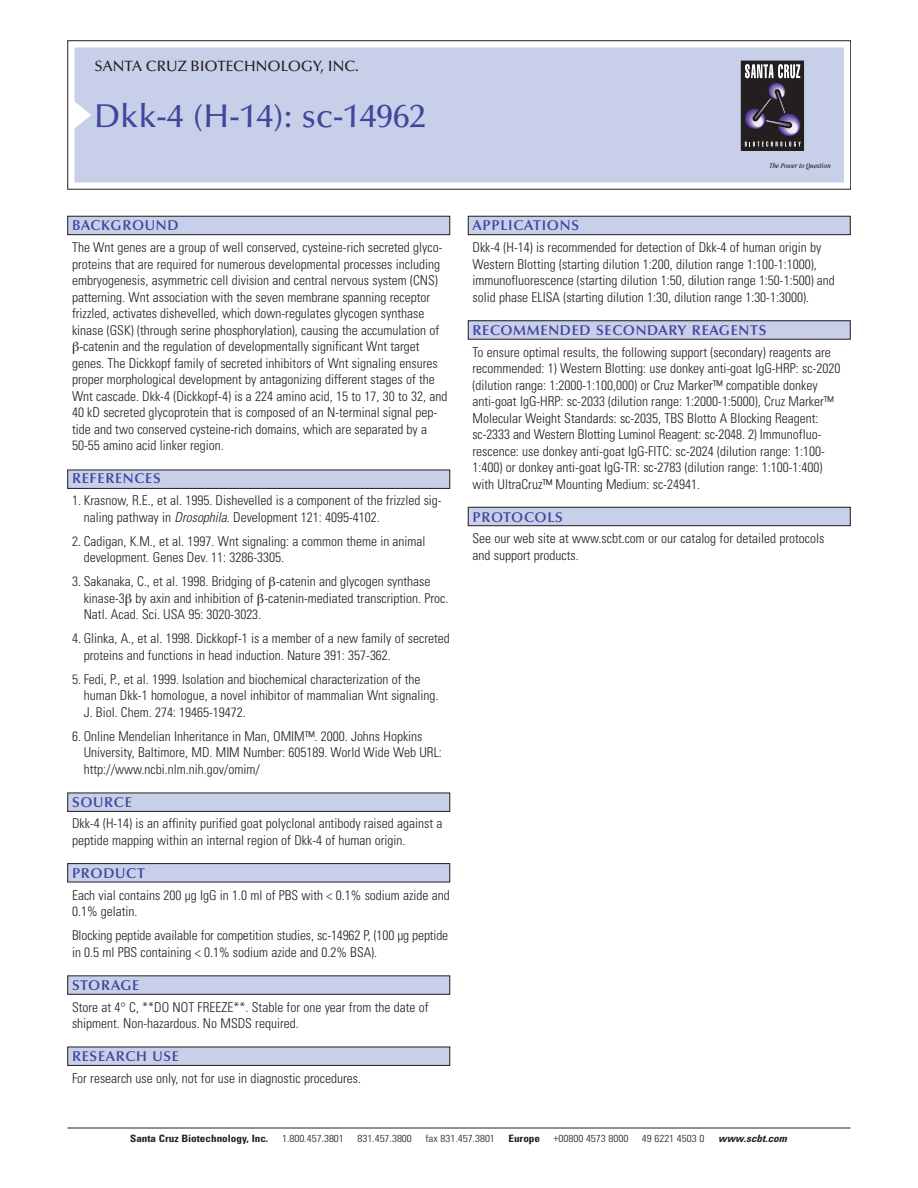
<style>
.page{position:relative;width:918px;height:1188px;background:#fff}
.page>*{position:absolute;margin:0;border:0;box-sizing:border-box;transform-origin:0 0}
.t1{font:500 33px "Optima";color:#41459c}
.t2{font:500 15px "Optima";color:#231f20}
.t3{font:600 14.25px "Optima";letter-spacing:.05em;color:#41459c}
.t4{font:300 condensed 13.5px/16.5px "Univers";color:#231f20}
.t5{font:300 condensed 10.2px "Univers";color:#231f20;scale:1.1 1}
.t6{font:700 condensed 10.2px "Univers";color:#231f20;scale:1.1 1}
.t7{font:italic 700 condensed 10.2px "Univers";color:#231f20;scale:1.1 1}
.t8{font:italic condensed 7.5px "Garamond";color:#231f20}
.s1{font-style:italic}
</style>
<div class="page">
<div style="left:74px;top:47px;width:770px;height:135px;background:#c7cfe9"></div>
<div style="left:741px;top:61px;width:62px;height:89px;background:#231f20"></div>
<div style="left:741px;top:61px;width:63px;height:90px;border:1px solid #231f20"></div>
<svg style="left:741px;top:64px;width:64px;height:83px"></svg>
<hr style="left:68px;top:1128px;width:782px;height:1px;background:#231f20">
<div style="left:68px;top:216px;width:382px;height:19px;background:#c7cfe9"></div>
<div style="left:68px;top:216px;width:382px;height:19px;border:1px solid #231f20"></div>
<div style="left:68px;top:470px;width:382px;height:18px;background:#c7cfe9"></div>
<div style="left:68px;top:470px;width:382px;height:19px;border:1px solid #231f20"></div>
<div style="left:68px;top:793px;width:382px;height:18px;background:#c7cfe9"></div>
<div style="left:68px;top:793px;width:382px;height:19px;border:1px solid #231f20"></div>
<div style="left:68px;top:864px;width:382px;height:18px;background:#c7cfe9"></div>
<div style="left:68px;top:863px;width:382px;height:19px;border:1px solid #231f20"></div>
<div style="left:68px;top:976px;width:382px;height:18px;background:#c7cfe9"></div>
<div style="left:68px;top:976px;width:382px;height:19px;border:1px solid #231f20"></div>
<div style="left:68px;top:1047px;width:382px;height:18px;background:#c7cfe9"></div>
<div style="left:68px;top:1047px;width:382px;height:19px;border:1px solid #231f20"></div>
<div style="left:468px;top:216px;width:382px;height:19px;background:#c7cfe9"></div>
<div style="left:468px;top:216px;width:382px;height:19px;border:1px solid #231f20"></div>
<div style="left:468px;top:321px;width:382px;height:18px;background:#c7cfe9"></div>
<div style="left:468px;top:507px;width:382px;height:19px;background:#c7cfe9"></div>
<div style="left:468px;top:507px;width:382px;height:19px;border:1px solid #231f20"></div>
<p class="t2" style="left:94px;top:60px;width:266px">SANTA CRUZ BIOTECHNOLOGY, INC.</p>
<h1 class="t1" style="left:94px;top:103px;width:333px">Dkk-4 (H-14): sc-14962</h1>
<p class="t3" style="left:72px;top:220px;width:108px">BACKGROUND</p>
<p class="t4" style="left:72px;top:241px;width:372px">The Wnt genes are a group of well conserved, cysteine-rich secreted glyco-</p>
<p class="t4" style="left:72px;top:257px;width:370px">proteins that are required for numerous developmental processes including</p>
<p class="t4" style="left:72px;top:274px;width:367px">embryogenesis, asymmetric cell division and central nervous system (CNS)</p>
<p class="t4" style="left:72px;top:290px;width:360px">patterning. Wnt association with the seven membrane spanning receptor</p>
<p class="t4" style="left:72px;top:307px;width:354px">frizzled, activates dishevelled, which down-regulates glycogen synthase</p>
<p class="t4" style="left:72px;top:323px;width:369px">kinase (GSK) (through serine phosphorylation), causing the accumulation of</p>
<p class="t4" style="left:79px;top:340px;width:342px">-catenin and the regulation of developmentally significant Wnt target</p>
<p class="t4" style="left:72px;top:356px;width:367px">genes. The Dickkopf family of secreted inhibitors of Wnt signaling ensures</p>
<p class="t4" style="left:72px;top:373px;width:364px">proper morphological development by antagonizing different stages of the</p>
<p class="t4" style="left:72px;top:389px;width:377px">Wnt cascade. Dkk-4 (Dickkopf-4) is a 224 amino acid, 15 to 17, 30 to 32, and</p>
<p class="t4" style="left:72px;top:406px;width:367px">40 kD secreted glycoprotein that is composed of an N-terminal signal pep-</p>
<p class="t4" style="left:72px;top:422px;width:357px">tide and two conserved cysteine-rich domains, which are separated by a</p>
<p class="t4" style="left:72px;top:439px;width:153px">50-55 amino acid linker region.</p>
<p class="t3" style="left:72px;top:472px;width:90px">REFERENCES</p>
<p class="t4" style="left:84px;top:493px;width:360px;text-indent:-12px">1. Krasnow, R.E., et al. 1995. Dishevelled is a component of the frizzled sig&shy;naling pathway in <span class="s1">Drosophila</span>. Development 121: 4095-4102.</p>
<p class="t4" style="left:84px;top:534px;width:343px;text-indent:-12px">2. Cadigan, K.M., et al. 1997. Wnt signaling: a common theme in animal development. Genes Dev. 11: 3286-3305.</p>
<p class="t4" style="left:84px;top:574px;width:366px;text-indent:-12px">3. Sakanaka, C., et al. 1998. Bridging of -catenin and glycogen synthase kinase-3 by axin and inhibition of -catenin-mediated transcription. Proc.<br>Natl. Acad. Sci. USA 95: 3020-3023.</p>
<p class="t4" style="left:84px;top:631px;width:368px;text-indent:-12px">4. Glinka, A., et al. 1998. Dickkopf-1 is a member of a new family of secreted proteins and functions in head induction. Nature 391: 357-362.</p>
<p class="t4" style="left:84px;top:672px;width:356px;text-indent:-12px">5. Fedi, P., et al. 1999. Isolation and biochemical characterization of the human Dkk-1 homologue, a novel inhibitor of mammalian Wnt signaling.<br>J. Biol. Chem. 274: 19465-19472.</p>
<p class="t4" style="left:84px;top:729px;width:360px;text-indent:-12px">6. Online Mendelian Inheritance in Man, OMIM™. 2000. Johns Hopkins<br>University, Baltimore, MD. MIM Number: 605189. World Wide Web URL: http://www.ncbi.nlm.nih.gov/omim/</p>
<p class="t3" style="left:72px;top:796px;width:61px">SOURCE</p>
<p class="t4" style="left:72px;top:817px;width:372px">Dkk-4 (H-14) is an affinity purified goat polyclonal antibody raised against a peptide mapping within an internal region of Dkk-4 of human origin.</p>
<p class="t3" style="left:72px;top:867px;width:74px">PRODUCT</p>
<p class="t4" style="left:72px;top:888px;width:379px">Each vial contains 200 µg IgG in 1.0 ml of PBS with &lt; 0.1% sodium azide and<br>0.1% gelatin.</p>
<p class="t4" style="left:72px;top:929px;width:378px">Blocking peptide available for competition studies, sc-14962 P, (100 µg peptide in 0.5 ml PBS containing &lt; 0.1% sodium azide and 0.2% BSA).</p>
<p class="t3" style="left:72px;top:979px;width:69px">STORAGE</p>
<p class="t4" style="left:72px;top:1000px;width:358px">Store at 4° C, **DO NOT FREEZE**. Stable for one year from the date of shipment. Non-hazardous. No MSDS required.</p>
<p class="t3" style="left:72px;top:1051px;width:109px">RESEARCH USE</p>
<p class="t4" style="left:72px;top:1072px;width:290px">For research use only, not for use in diagnostic procedures.</p>
<p class="t8" style="left:769px;top:163px;width:63px">The Power to Question</p>
<p class="t3" style="left:473px;top:220px;width:108px">APPLICATIONS</p>
<p class="t4" style="left:473px;top:241px;width:364px">Dkk-4 (H-14) is recommended for detection of Dkk-4 of human origin by Western Blotting (starting dilution 1:200, dilution range 1:100-1:1000), immunofluorescence (starting dilution 1:50, dilution range 1:50-1:500) and solid phase ELISA (starting dilution 1:30, dilution range 1:30-1:3000).</p>
<p class="t3" style="left:473px;top:324px;width:295px">RECOMMENDED SECONDARY REAGENTS</p>
<p class="t4" style="left:473px;top:345px;width:369px">To ensure optimal results, the following support (secondary) reagents are recommended: 1) Western Blotting: use donkey anti-goat IgG-HRP: sc-2020 (dilution range: 1:2000-1:100,000) or Cruz Marker™ compatible donkey anti-goat IgG-HRP: sc-2033 (dilution range: 1:2000-1:5000), Cruz Marker™ Molecular Weight Standards: sc-2035, TBS Blotto A Blocking Reagent: sc-2333 and Western Blotting Luminol Reagent: sc-2048. 2) Immunofluo&shy;rescence: use donkey anti-goat IgG-FITC: sc-2024 (dilution range: 1:100- 1:400) or donkey anti-goat IgG-TR: sc-2783 (dilution range: 1:100-1:400) with UltraCruz™ Mounting Medium: sc-24941.</p>
<p class="t3" style="left:473px;top:511px;width:92px">PROTOCOLS</p>
<p class="t4" style="left:473px;top:532px;width:353px">See our web site at www.scbt.com or our catalog for detailed protocols and support products.</p>
<p class="t6" style="left:130px;top:1135px;width:127px">Santa Cruz Biotechnology, Inc.</p>
<p class="t5" style="left:282px;top:1135px;width:58px">1.800.457.3801</p>
<p class="t5" style="left:357px;top:1135px;width:51px">831.457.3800</p>
<p class="t5" style="left:425px;top:1135px;width:65px">fax 831.457.3801</p>
<p class="t6" style="left:508px;top:1135px;width:30px">Europe</p>
<p class="t5" style="left:554px;top:1135px;width:69px">+00800 4573 8000</p>
<p class="t5" style="left:642px;top:1135px;width:58px">49 6221 4503 0</p>
<p class="t7" style="left:718px;top:1135px;width:66px">www.scbt.com</p>
</div>
